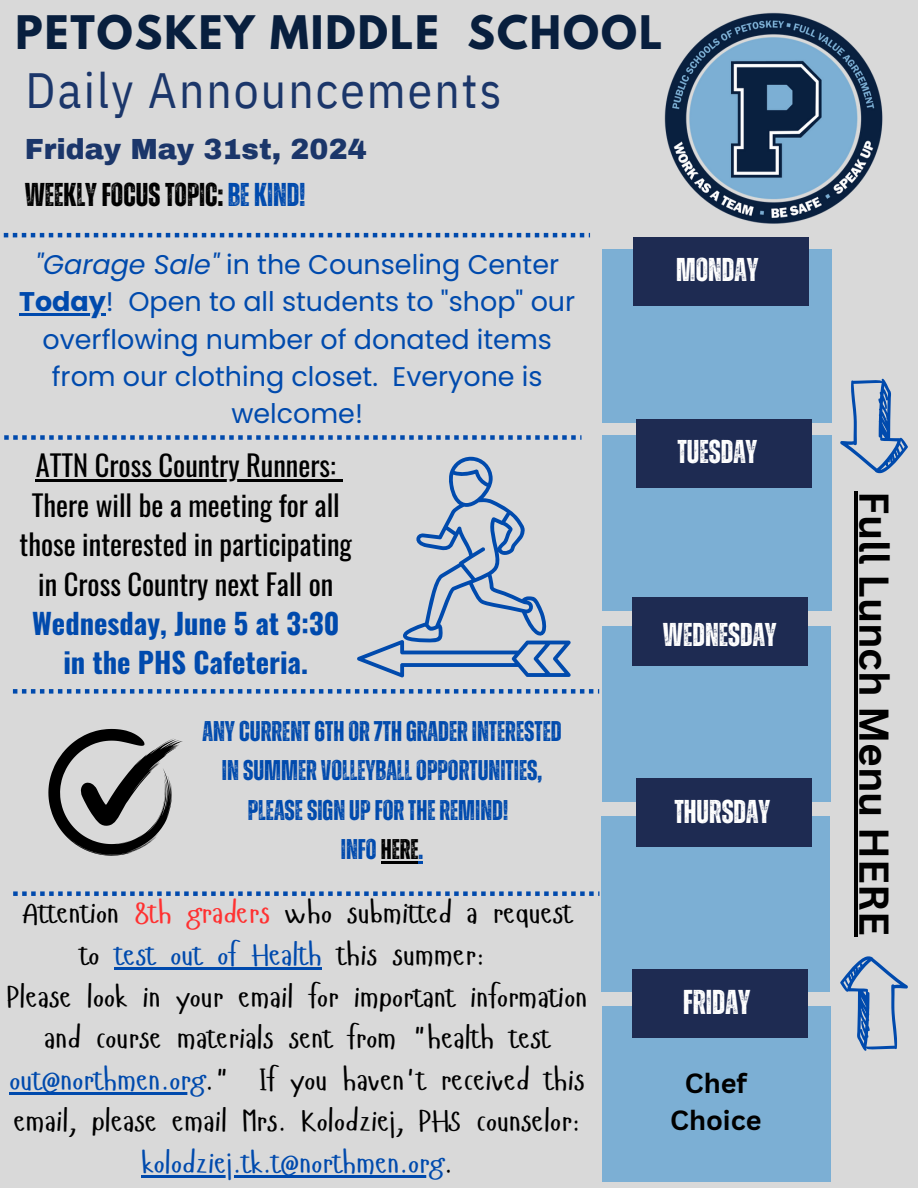
<style>
.page{position:relative;width:918px;height:1188px;background:#d9d9d9}
.page>*{position:absolute;margin:0;border:0;box-sizing:border-box;transform-origin:0 0}
.t1{font:49.5px "IBM Plex Sans Cond";letter-spacing:.04em;color:#1b366a}
.t2{font:700 40.95px "League Spartan";letter-spacing:.05em;color:#081f3e}
.t3{font:700 40.5px "Canva Sans";color:#000}
.t4{font:700 34.5px "Zuume Rough";color:#fff}
.t5{font:700 33px "Zuume Rough";color:#fff}
.t6{font:700 33px "Zuume Rough";color:#000}
.t7{font:30px/41.7px "Hangyaboly";color:#000}
.t8{font:30px "Hangyaboly";color:#004aad}
.t9{font:28.5px/39.3px "Oswald";color:#000;text-align:center}
.t10{font:700 28.5px/39.3px "Zuume Rough";color:#004aad;text-align:center}
.t11{font:900 28.5px "Archivo";color:#1b366a}
.t12{font:700 28.5px "Oswald";color:#004aad}
.t13{font:27px/37.2px "Poppins";color:#004aad;text-align:center}
.t14{font:700 27px/37.2px "Canva Sans";color:#000;text-align:center}
.s1{color:#004aad}
.s2{font-style:italic}
.s3{font-weight:700}
.s4{font-weight:700;color:#004aad}
.s5{color:#000}
.s6{color:#ff3131}
</style>
<div class="page">
<img style="left:664px;top:12px;width:219px;height:212px">
<div style="left:603px;top:435px;width:229px;height:176px;background:#7cafd4"></div>
<div style="left:603px;top:249px;width:229px;height:174px;background:#7cafd4"></div>
<div style="left:633px;top:237px;width:175px;height:69px;background:#1e2b52"></div>
<div style="left:603px;top:626px;width:228px;height:175px;background:#7cafd4"></div>
<div style="left:632px;top:598px;width:175px;height:68px;background:#1e2b52"></div>
<div style="left:603px;top:1006px;width:228px;height:175px;background:#7cafd4"></div>
<div style="left:602px;top:816px;width:228px;height:175px;background:#7cafd4"></div>
<div style="left:632px;top:969px;width:175px;height:69px;background:#1e2b52"></div>
<div style="left:636px;top:779px;width:176px;height:68px;background:#1e2b52"></div>
<hr style="left:854px;top:491px;width:3px;height:445px;background:#000">
<svg style="left:840px;top:956px;width:68px;height:95px"></svg>
<div style="left:636px;top:420px;width:176px;height:68px;background:#1e2b52"></div>
<svg style="left:840px;top:379px;width:68px;height:94px"></svg>
<svg style="left:4px;top:435px;width:578px;height:5px"></svg>
<svg style="left:13px;top:689px;width:586px;height:5px"></svg>
<svg style="left:4px;top:233px;width:586px;height:4px"></svg>
<svg style="left:13px;top:891px;width:586px;height:5px"></svg>
<svg style="left:48px;top:729px;width:134px;height:127px"></svg>
<svg style="left:357px;top:457px;width:214px;height:221px"></svg>
<hr style="left:381px;top:861px;width:38px;height:2px;background:#000">
<hr style="left:36px;top:480px;width:300px;height:2px;background:#000">
<svg style="left:336px;top:480px;width:6px;height:2px"></svg>
<hr style="left:19px;top:314px;width:87px;height:2px;background:#004aad">
<hr style="left:115px;top:967px;width:207px;height:2px;background:#004aad">
<hr style="left:10px;top:1092px;width:195px;height:2px;background:#004aad">
<hr style="left:142px;top:1175px;width:302px;height:3px;background:#004aad">
<h6 class="t2" style="left:15px;top:12px;width:648px">PETOSKEY MIDDLE SCHOOL</h6>
<p class="t1" style="left:26px;top:58px;width:477px">Daily Announcements</p>
<h3 class="t11" style="left:25px;top:134px;width:343px">Friday May 31st, 2024</h3>
<h6 class="t6" style="left:25px;top:180px;width:282px">WEEKLYFOCUSTOPIC:<span class="s1">BEKIND!</span></h6>
<p class="t13" style="left:35px;top:246px;width:525px"><span class="s2">"Garage Sale"</span> in the Counseling Center</p>
<h6 class="t13" style="left:19px;top:283px;width:558px"><span class="s3">Today</span>! Open to all students to "shop" our overflowing number of donated items from our clothing closet. Everyone is welcome!</h6>
<p class="t9" style="left:20px;top:445px;width:334px">ATTN Cross Country Runners:<br>There will be a meeting for all those interested in participating in Cross Country next Fall on<br><span class="s4">Wednesday, June 5 at 3:30</span></p>
<h4 class="t12" style="left:63px;top:640px;width:246px">in the PHS Cafeteria.</h4>
<h5 class="t10" style="left:203px;top:713px;width:361px">ANYCURRENT6THOR7THGRADERINTERESTED<br>IN SUMMERVOLLEYBALLOPPORTUNITIES,<br>PLEASESIGN UPFORTHEREMIND!<br>INFO<span class="s5">HERE</span>.</h5>
<p class="t7" style="left:22px;top:891px;width:552px">Attention <span class="s6">8th graders</span> who submitted a request</p>
<p class="t8" style="left:80px;top:936px;width:407px"><span class="s5">to</span> test out of Health <span class="s5">this summer:</span></p>
<p class="t7" style="left:7px;top:975px;width:582px">Please look in your email for important information</p>
<p class="t7" style="left:44px;top:1016px;width:508px">and course materials sent from "health test</p>
<h4 class="t7" style="left:10px;top:1058px;width:577px"><span class="s1">out@northmen.org</span>." If you haven't received this email, please email Mrs. Kolodziej, PHS counselor:</h4>
<h5 class="t8" style="left:142px;top:1144px;width:313px">kolodziej.tk.t@northmen.org<span class="s5">.</span></h5>
<h4 class="t5" style="left:676px;top:255px;width:84px">MONDAY</h4>
<h4 class="t5" style="left:677px;top:437px;width:81px">TUESDAY</h4>
<h4 class="t5" style="left:663px;top:619px;width:115px">WEDNESDAY</h4>
<h6 class="t5" style="left:674px;top:797px;width:97px">THURSDAY</h6>
<h2 class="t4" style="left:683px;top:986px;width:69px">FRIDAY</h2>
<h4 class="t14" style="left:670px;top:1064px;width:93px">Chef<br>Choice</h4>
<h1 class="t3" style="left:903px;top:491px;width:446px;rotate:90deg">Full Lunch Menu HERE</h1>
</div>
